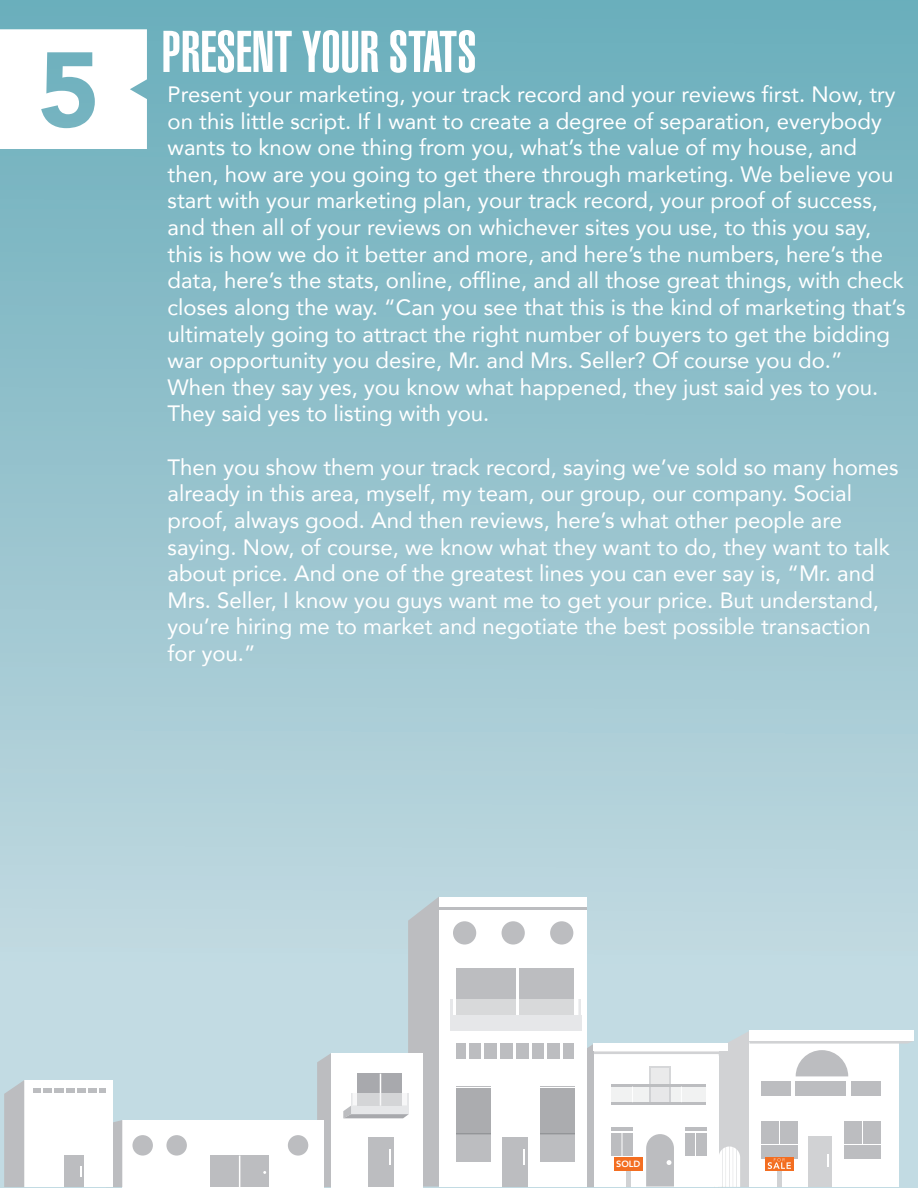
<style>
.page{position:relative;width:918px;height:1188px;background:#fff}
.page>*{position:absolute;margin:0;border:0;box-sizing:border-box;transform-origin:0 0}
.t1{font:900 extra-condensed 57.9px "Helvetica";color:#fff}
.t2{font:22.2px/26.5px "Avenir";color:#fff}
.t3{font:800 9px "Avenir";color:#fff}
</style>
<div class="page">
<div style="left:0;top:0;width:918px;height:1188px;background:linear-gradient(to bottom,#6daebb,#d0e1e8)"></div>
<svg style="left:317px;top:1053px;width:14px;height:134px"></svg>
<div style="left:331px;top:1053px;width:92px;height:134px;background:#fff"></div>
<svg style="left:343px;top:897px;width:96px;height:290px"></svg>
<div style="left:122px;top:1120px;width:201px;height:67px;background:#fff"></div>
<svg style="left:113px;top:1120px;width:9px;height:67px"></svg>
<div style="left:210px;top:1156px;width:59px;height:31px;background:#bcbdc0"></div>
<hr style="left:239px;top:1156px;width:1px;height:31px;background:#fff">
<div style="left:132px;top:1135px;width:21px;height:21px;background:#bcbdc0;border-radius:50%"></div>
<div style="left:166px;top:1135px;width:21px;height:21px;background:#bcbdc0;border-radius:50%"></div>
<div style="left:288px;top:1135px;width:20px;height:21px;background:#bcbdc0;border-radius:50%"></div>
<div style="left:24px;top:1080px;width:89px;height:107px;background:#fff"></div>
<div style="left:4px;top:1080px;width:20px;height:107px;background:#bcbdc0"></div>
<svg style="left:33px;top:1088px;width:73px;height:5px"></svg>
<div style="left:65px;top:1156px;width:19px;height:31px;background:#bcbdc0"></div>
<svg style="left:580px;top:1031px;width:334px;height:157px"></svg>
<div style="left:749px;top:1031px;width:165px;height:10px;background:#fff"></div>
<div style="left:439px;top:897px;width:148px;height:290px;background:#fff"></div>
<hr style="left:439px;top:907px;width:148px;height:3px;background:#bcbdc0">
<div style="left:453px;top:921px;width:23px;height:24px;background:#bcbdc0;border-radius:50%"></div>
<div style="left:502px;top:921px;width:23px;height:24px;background:#bcbdc0;border-radius:50%"></div>
<div style="left:550px;top:921px;width:23px;height:24px;background:#bcbdc0;border-radius:50%"></div>
<div style="left:456px;top:968px;width:117px;height:56px;background:#bcbdc0"></div>
<div style="left:456px;top:1086px;width:35px;height:75px;background:#bcbdc0"></div>
<div style="left:456px;top:1088px;width:35px;height:47px;background:#abacaf"></div>
<div style="left:540px;top:1086px;width:35px;height:75px;background:#bcbdc0"></div>
<div style="left:456px;top:1044px;width:117px;height:15px;background:#bcbdc0"></div>
<hr style="left:516px;top:968px;width:3px;height:56px;background:#fff">
<hr style="left:466px;top:1042px;width:3px;height:18px;background:#fff">
<hr style="left:481px;top:1042px;width:3px;height:18px;background:#fff">
<hr style="left:497px;top:1042px;width:3px;height:18px;background:#fff">
<hr style="left:513px;top:1042px;width:3px;height:18px;background:#fff">
<hr style="left:529px;top:1042px;width:3px;height:18px;background:#fff">
<hr style="left:544px;top:1042px;width:3px;height:18px;background:#fff">
<hr style="left:560px;top:1042px;width:3px;height:18px;background:#fff">
<div style="left:450px;top:1015px;width:131px;height:16px;background:#e6e7e9"></div>
<hr style="left:450px;top:1000px;width:3px;height:15px;background:#e6e7e9">
<hr style="left:578px;top:1000px;width:3px;height:15px;background:#e6e7e9">
<div style="left:456px;top:1000px;width:118px;height:15px;background:#d8d9da"></div>
<div style="left:502px;top:1137px;width:26px;height:50px;background:#bcbdc0"></div>
<svg style="left:524px;top:1149px;width:1px;height:15px"></svg>
<hr style="left:456px;top:1088px;width:35px;height:1px;background:#fff">
<hr style="left:456px;top:1133px;width:35px;height:1px;background:#939598">
<div style="left:540px;top:1088px;width:35px;height:47px;background:#abacaf"></div>
<hr style="left:540px;top:1133px;width:35px;height:1px;background:#939598">
<hr style="left:540px;top:1088px;width:35px;height:1px;background:#fff">
<svg style="left:0;top:29px;width:147px;height:120px"></svg>
<h1 class="t1" style="left:162px;top:18px;width:316px">PRESENT YOUR STATS</h1>
<p class="t2" style="left:168px;top:80px;width:739px">Present your marketing, your track record and your reviews first. Now, try on this little script. If I want to create a degree of separation, everybody wants to know one thing from you, what’s the value of my house, and then, how are you going to get there through marketing. We believe you start with your marketing plan, your track record, your proof of success, and then all of your reviews on whichever sites you use, to this you say, this is how we do it better and more, and here’s the numbers, here’s the data, here’s the stats, online, offline, and all those great things, with check closes along the way. “Can you see that this is the kind of marketing that’s ultimately going to attract the right number of buyers to get the bidding war opportunity you desire, Mr. and Mrs. Seller? Of course you do.” When they say yes, you know what happened, they just said yes to you.<br>They said yes to listing with you.</p>
<p class="t2" style="left:168px;top:453px;width:732px">Then you show them your track record, saying we’ve sold so many homes already in this area, myself, my team, our group, our company. Social proof, always good. And then reviews, here’s what other people are saying. Now, of course, we know what they want to do, they want to talk about price. And one of the greatest lines you can ever say is, “Mr. and Mrs. Seller, I know you guys want me to get your price. But understand, you’re hiring me to market and negotiate the best possible transaction for you.”</p>
<p class="t3" style="left:616px;top:1157px;width:26px">SOLD</p>
</div>
